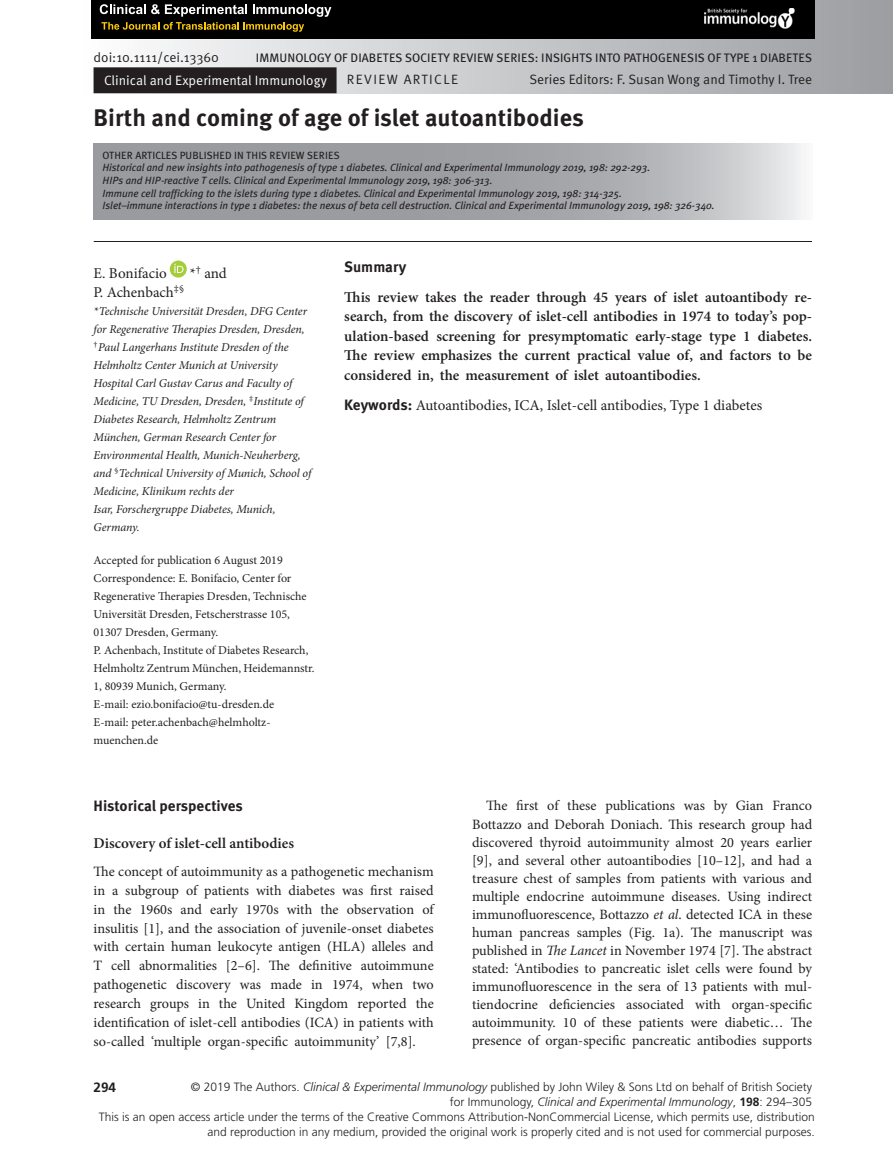
<style>
.page{position:relative;width:893px;height:1174px;background:#fff}
.page>*{position:absolute;margin:0;border:0;box-sizing:border-box;transform-origin:0 0}
.t1{font:700 24px "Meta Pro";color:#231f20}
.t2{font:600 15px/19.5px "Minion Pro";color:#231f20;text-align:justify}
.t3{font:15px "Minion Pro";color:#231f20}
.t4{font:700 15px "Meta Pro";color:#231f20}
.t5{font:14.25px/18px "Minion Pro";color:#231f20;text-align:justify}
.t6{font:13.5px "Meta Pro";color:#231f20}
.t7{font:13.5px "Meta Pro";color:#fff}
.t8{font:13.5px "Meta Pro";letter-spacing:.105em;color:#231f20}
.t9{font:700 13.5px "Frutiger LT Std";color:#231f20}
.t10{font:12.3px "Meta Plus";letter-spacing:.005em;color:#231f20}
.t11{font:italic 12px/18px "Minion Pro";letter-spacing:-.01em;color:#231f20}
.t12{font:300 12px/15px "Frutiger LT Std";color:#231f20;text-align:right}
.t13{font:12px/18px "Minion Pro";color:#231f20}
.t14{font:italic 10.5px/12.6px "Meta Plus";color:#231f20}
.t15{font:10.5px "Meta Plus";letter-spacing:.01em;color:#231f20}
.s1{font-family:"Meta Pro";font-weight:700}
.s2{font-style:italic}
.s3{font-weight:700}
</style>
<div class="page">
<div style="left:170px;top:260px;width:17px;height:17px;background:#a5cd39;border-radius:50%"></div>
<svg style="left:174px;top:264px;width:10px;height:9px"></svg>
<hr style="left:94px;top:241px;width:718px;height:1px;background:#231f20">
<div style="left:0;top:0;width:893px;height:93px;background:linear-gradient(to right,#fff,#9b9da1)"></div>
<div style="left:94px;top:68px;width:242px;height:25px;background:#231f20"></div>
<div style="left:94px;top:67px;width:243px;height:26px;border:2px solid #231f20"></div>
<svg style="left:94px;top:143px;width:710px;height:76px;background:#a8a9ac"></svg>
<div style="left:91px;top:0;width:724px;height:39px;background:#000"></div>
<svg style="left:100px;top:4px;width:231px;height:28px"></svg>
<img style="left:704px;top:8px;width:90px;height:20px">
<p class="t6" style="left:94px;top:49px;width:127px">doi:10.1111/cei.13360</p>
<p class="t10" style="left:256px;top:50px;width:558px">IMMUNOLOGY OF DIABETES SOCIETY REVIEW SERIES: INSIGHTS INTO PATHOGENESIS OF TYPE 1 DIABETES</p>
<p class="t7" style="left:104px;top:72px;width:224px">Clinical and Experimental Immunology</p>
<p class="t8" style="left:347px;top:71px;width:113px">REVIEW ARTICLE</p>
<p class="t6" style="left:529px;top:71px;width:284px">Series Editors: F. Susan Wong and Timothy I. Tree</p>
<h1 class="t1" style="left:94px;top:102px;width:492px">Birth and coming of age of islet autoantibodies</h1>
<p class="t15" style="left:103px;top:149px;width:239px">OTHER ARTICLES PUBLISHED IN THIS REVIEW SERIES</p>
<p class="t14" style="left:103px;top:161px;width:614px">Historical and new insights into pathogenesis of type 1 diabetes. Clinical and Experimental Immunology 2019, 198: 292-293.<br>HIPs and HIP-reactive T cells. Clinical and Experimental Immunology 2019, 198: 306-313.<br>Immune cell trafficking to the islets during type 1 diabetes. Clinical and Experimental Immunology 2019, 198: 314-325.<br>Islet–immune interactions in type 1 diabetes: the nexus of beta cell destruction. Clinical and Experimental Immunology 2019, 198: 326-340.</p>
<p class="t3" style="left:94px;top:263px;width:75px">E. Bonifacio</p>
<p class="t3" style="left:190px;top:263px;width:39px">*<sup>†</sup> and</p>
<p class="t3" style="left:94px;top:282px;width:92px">P. Achenbach<sup>‡§</sup></p>
<p class="t11" style="left:94px;top:302px;width:219px">*Technische Universität Dresden, DFG Center for Regenerative Therapies Dresden, Dresden, <sup>†</sup>Paul Langerhans Institute Dresden of the Helmholtz Center Munich at University Hospital Carl Gustav Carus and Faculty of Medicine, TU Dresden, Dresden, <sup>‡</sup>Institute of Diabetes Research, Helmholtz Zentrum München, German Research Center for Environmental Health, Munich-Neuherberg, and <sup>§</sup>Technical University of Munich, School of Medicine, Klinikum rechts der<br>Isar, Forschergruppe Diabetes, Munich, Germany.</p>
<p class="t13" style="left:94px;top:551px;width:223px">Accepted for publication 6 August 2019<br>Correspondence: E. Bonifacio, Center for Regenerative Therapies Dresden, Technische Universität Dresden, Fetscherstrasse 105, 01307 Dresden, Germany.<br>P. Achenbach, Institute of Diabetes Research, Helmholtz Zentrum München, Heidemannstr.<br>1, 80939 Munich, Germany.<br>E-mail: ezio.bonifacio@tu-dresden.de<br>E-mail: peter.achenbach@helmholtz&shy;muenchen.de</p>
<p class="t4" style="left:344px;top:257px;width:63px">Summary</p>
<p class="t2" style="left:344px;top:287px;width:469px">This review takes the reader through 45 years of islet autoantibody re&shy;search, from the discovery of islet-cell antibodies in 1974 to today’s pop&shy;ulation-based screening for presymptomatic early-stage type 1 diabetes.<br>The review emphasizes the current practical value of, and factors to be considered in, the measurement of islet autoantibodies.</p>
<p class="t3" style="left:344px;top:395px;width:419px"><span class="s1">Keywords:</span> Autoantibodies, ICA, Islet-cell antibodies, Type 1 diabetes</p>
<p class="t4" style="left:94px;top:796px;width:151px">Historical perspectives</p>
<p class="t2" style="left:94px;top:833px;width:202px">Discovery of islet-cell antibodies</p>
<p class="t5" style="left:94px;top:862px;width:342px;line-height:18.8px">The concept of autoimmunity as a pathogenetic mechanism in a subgroup of patients with diabetes was first raised in the 1960s and early 1970s with the observation of insulitis [1], and the association of juvenile-onset diabetes with certain human leukocyte antigen (HLA) alleles and T cell abnormalities [2–6]. The definitive autoimmune pathogenetic discovery was made in 1974, when two research groups in the United Kingdom reported the identification of islet-cell antibodies (ICA) in patients with so-called ‘multiple organ-specific autoimmunity’ [7,8].</p>
<p class="t5" style="left:472px;top:797px;width:342px;text-indent:14px">The first of these publications was by Gian Franco Bottazzo and Deborah Doniach. This research group had discovered thyroid autoimmunity almost 20 years earlier [9], and several other autoantibodies [10–12], and had a treasure chest of samples from patients with various and multiple endocrine autoimmune diseases. Using indirect immunofluorescence, Bottazzo <span class="s2">et al</span>. detected ICA in these human pancreas samples (Fig. 1a). The manuscript was published in <span class="s2">The Lancet</span> in November 1974 [7]. The abstract stated: ‘Antibodies to pancreatic islet cells were found by immunofluorescence in the sera of 13 patients with mul&shy;tiendocrine deficiencies associated with organ-specific autoimmunity. 10 of these patients were diabetic… The presence of organ-specific pancreatic antibodies supports</p>
<p class="t9" style="left:94px;top:1079px;width:24px">294</p>
<p class="t12" style="left:191px;top:1079px;width:623px">© 2019 The Authors. <span class="s2">Clinical &amp; Experimental Immunology</span> published by John Wiley &amp; Sons Ltd on behalf of British Society for Immunology, <span class="s2">Clinical and Experimental Immunology</span>, <span class="s3">198</span>: 294–305</p>
<p class="t12" style="left:99px;top:1109px;width:717px">This is an open access article under the terms of the Creative Commons Attribution-NonCommercial License, which permits use, distribution and reproduction in any medium, provided the original work is properly cited and is not used for commercial purposes.</p>
</div>
